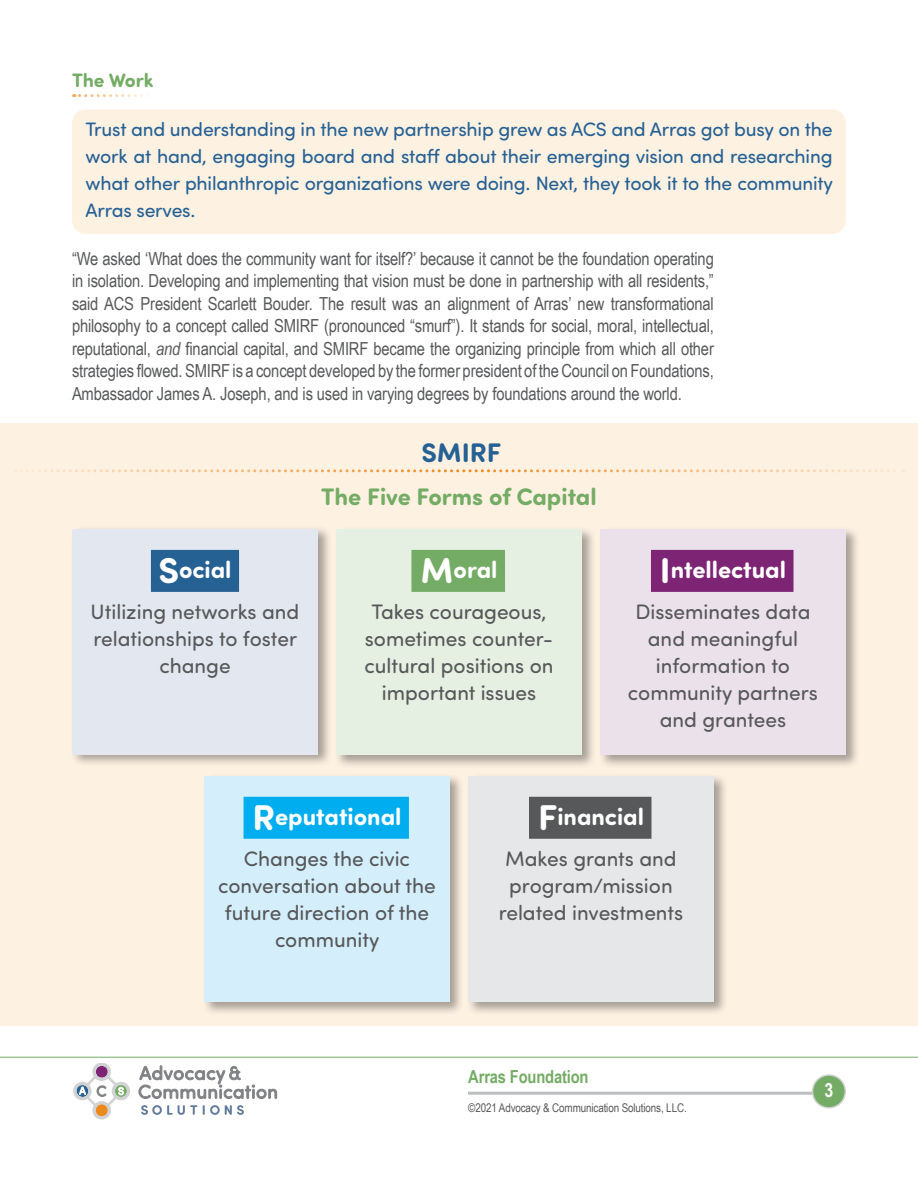
<style>
.page{position:relative;width:918px;height:1188px;background:#fff}
.page>*{position:absolute;margin:0;border:0;box-sizing:border-box;transform-origin:0 0}
.subhead_sidebar{font:700 27px "Sofia Pro Soft";color:#266194}
.subhead{font:700 24px "Sofia Pro Soft";color:#fff}
.subheadbold_green{font:700 24px "Sofia Pro Soft";color:#74ac65}
.sidebar_text{font:21px/27px "Sofia Pro Soft";color:#57585a;text-align:center}
.text_with_background{font:19.5px/27px "Sofia Pro Soft";letter-spacing:-.01em;color:#266194;text-align:justify}
.subheadbold_green-2{font:700 19.5px "Sofia Pro Soft";color:#74ac65}
.t1{font:700 19.5px "Arial Narrow";color:#fff}
.text{font:18px/22.5px "Arial Narrow";letter-spacing:-.01em;color:#57585a;text-align:justify}
.t2{font:700 18px "Arial Narrow";letter-spacing:-.01em;color:#74ac65}
.t3{font:12px "Arial Narrow";letter-spacing:-.01em;color:#57585a}
.s1{font-style:italic}
.s2{font-size:36px}
</style>
<div class="page">
<hr style="left:0;top:1057px;width:918px;height:1px;background:#74ac65">
<svg style="left:139px;top:1066px;width:138px;height:33px"></svg>
<svg style="left:141px;top:1105px;width:56px;height:10px"></svg>
<svg style="left:203px;top:1105px;width:41px;height:10px"></svg>
<svg style="left:73px;top:1063px;width:57px;height:57px"></svg>
<hr style="left:468px;top:1092px;width:369px;height:3px;background:#bcbdc0">
<div style="left:813px;top:1075px;width:32px;height:33px;background:#74ac65;border-radius:50%"></div>
<div style="left:812px;top:1074px;width:34px;height:35px;border:2px solid #d1d2d4;border-radius:50%"></div>
<svg style="left:74px;top:94px;width:75px;height:3px"></svg>
<div style="left:72px;top:110px;width:774px;height:124px;background:#fdf1e2;border-radius:14px"></div>
<div style="left:0;top:424px;width:918px;height:602px;background:#fdf1e2"></div>
<svg style="left:15px;top:469px;width:889px;height:3px"></svg>
<div style="left:70px;top:525px;width:262px;height:242px;background:#231f20;opacity:.4"></div>
<div style="left:72px;top:529px;width:246px;height:226px;background:#e3e7ef"></div>
<div style="left:151px;top:550px;width:88px;height:42px;background:#266194"></div>
<div style="left:334px;top:527px;width:262px;height:242px;background:#231f20;opacity:.4"></div>
<div style="left:336px;top:529px;width:246px;height:226px;background:#e6f0e2"></div>
<div style="left:411px;top:550px;width:94px;height:42px;background:#74ac65"></div>
<div style="left:598px;top:527px;width:262px;height:242px;background:#231f20;opacity:.4"></div>
<div style="left:600px;top:529px;width:246px;height:226px;background:#ebe1ea"></div>
<div style="left:651px;top:550px;width:143px;height:42px;background:#7d2574"></div>
<div style="left:202px;top:774px;width:262px;height:241px;background:#231f20;opacity:.4"></div>
<div style="left:204px;top:776px;width:246px;height:225px;background:#d4effb"></div>
<div style="left:244px;top:797px;width:165px;height:42px;background:#00aeef"></div>
<div style="left:466px;top:774px;width:262px;height:241px;background:#231f20;opacity:.4"></div>
<div style="left:468px;top:776px;width:246px;height:225px;background:#e6e7e9"></div>
<div style="left:529px;top:797px;width:122px;height:42px;background:#57585a"></div>
<p class="subheadbold_green-2" style="left:72px;top:66px;width:83px">The Work</p>
<p class="text_with_background" style="left:86px;top:115px;width:749px">Trust and understanding in the new partnership grew as ACS and Arras got busy on the work at hand, engaging board and staff about their emerging vision and researching what other philanthropic organizations were doing. Next, they took it to the community Arras serves.</p>
<p class="text" style="left:72px;top:246px;width:643px">“We asked ‘What does the community want for itself?’ because it cannot be the foundation operating in isolation. Developing and implementing that vision must be done in partnership with all residents,” said ACS President Scarlett Bouder. The result was an alignment of Arras’ new transformational philosophy to a concept called SMIRF (pronounced “smurf”). It stands for social, moral, intellectual, reputational, <span class="s1">and</span> financial capital, and SMIRF became the organizing principle from which all other strategies flowed. SMIRF is a concept developed by the former president of the Council on Foundations, Ambassador James A. Joseph, and is used in varying degrees by foundations around the world.</p>
<p class="subhead" style="left:158px;top:552px;width:75px"><span class="s2">S</span>ocial</p>
<p class="sidebar_text" style="left:91px;top:597px;width:210px">Utilizing networks and relationships to foster change</p>
<p class="subhead_sidebar" style="left:421px;top:433px;width:81px">SMIRF</p>
<p class="subheadbold_green" style="left:321px;top:479px;width:277px">The Five Forms of Capital</p>
<p class="subhead" style="left:420px;top:552px;width:79px"><span class="s2">M</span>oral</p>
<p class="sidebar_text" style="left:364px;top:597px;width:191px">Takes courageous, sometimes counter&shy;cultural positions on important issues</p>
<p class="subhead" style="left:660px;top:552px;width:128px"><span class="s2">I</span>ntellectual</p>
<p class="sidebar_text" style="left:628px;top:597px;width:192px">Disseminates data and meaningful information to community partners and grantees</p>
<p class="subhead" style="left:253px;top:799px;width:150px"><span class="s2">R</span>eputational</p>
<p class="sidebar_text" style="left:218px;top:844px;width:219px">Changes the civic conversation about the future direction of the community</p>
<p class="subhead" style="left:538px;top:799px;width:107px"><span class="s2">F</span>inancial</p>
<p class="sidebar_text" style="left:499px;top:844px;width:186px">Makes grants and program/mission related investments</p>
<p class="t2" style="left:468px;top:1063px;width:122px">Arras Foundation</p>
<p class="t3" style="left:468px;top:1099px;width:220px">©2021 Advocacy &amp; Communication Solutions, LLC.</p>
<p class="t1" style="left:824px;top:1076px;width:10px">3</p>
</div>
